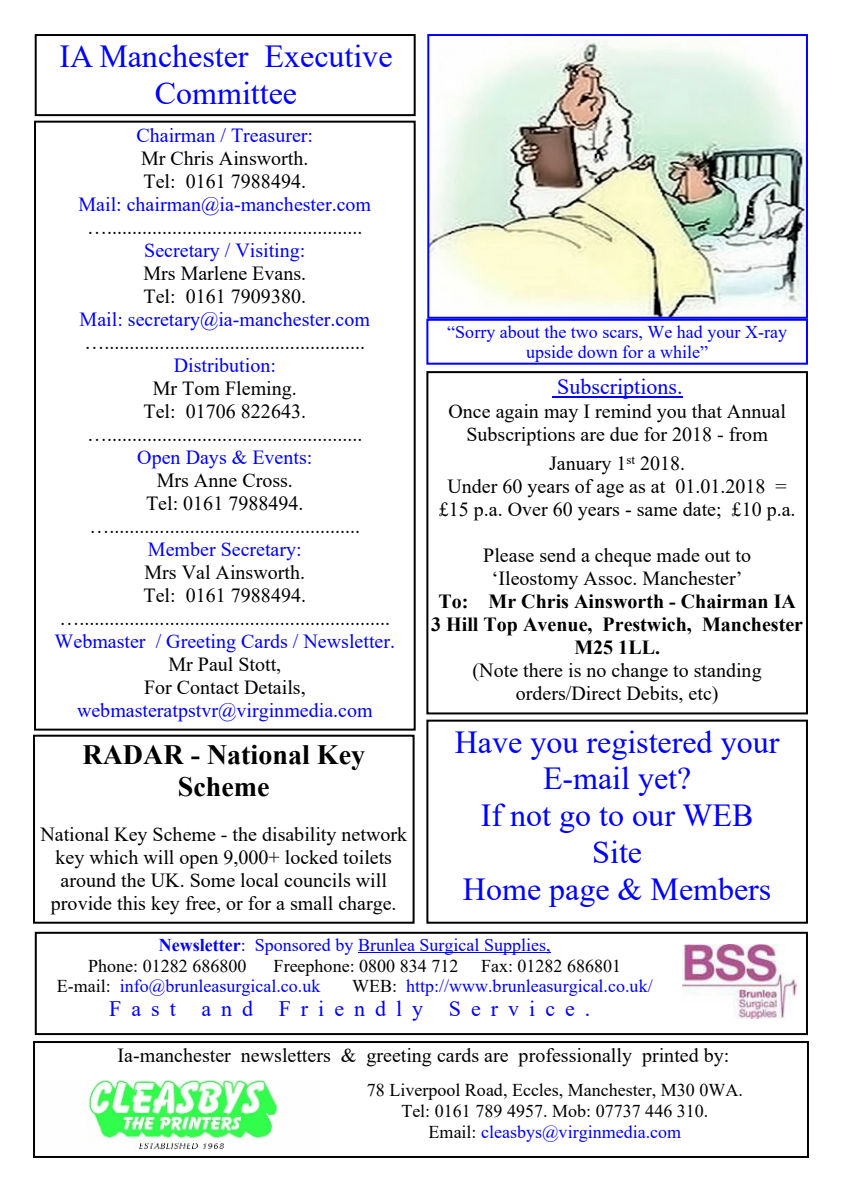
<style>
.page{position:relative;width:842px;height:1191px;background:#fff}
.page>*{position:absolute;margin:0;border:0;box-sizing:border-box;transform-origin:0 0}
.t1{font:32px/36.8px "Times New Roman";color:#00f;text-align:center}
.t2{font:700 28px/32.2px "Times New Roman";color:#000;text-align:center}
.t3{font:22px "Times New Roman";letter-spacing:.455em;color:#00f}
.t4{font:22px "Times New Roman";color:#00f}
.t5{font:20px/23px "Times New Roman";color:#000;text-align:center}
.t6{font:20px "Times New Roman";color:#00f}
.t7{font:700 20px/23px "Times New Roman";color:#000;text-align:center}
.t8{font:18px/20.6px "Times New Roman";color:#00f}
.t9{font:18px/20.6px "Times New Roman";color:#000;text-align:center}
.s1{font-weight:700}
.s2{color:#000}
.s3{color:#00f}
</style>
<div class="page">
<div style="left:35px;top:931px;width:773px;height:104px;border:2px solid #000"></div>
<hr style="left:358px;top:952px;width:193px;height:1px;background:#00f">
<img style="left:683px;top:944px;width:113px;height:74px">
<div style="left:33px;top:1041px;width:776px;height:117px;border:2px solid #000"></div>
<img style="left:88px;top:1080px;width:191px;height:70px">
<div style="left:35px;top:34px;width:381px;height:82px;border:2px solid #000"></div>
<div style="left:34px;top:121px;width:382px;height:609px;border:2px solid #000"></div>
<div style="left:33px;top:734px;width:382px;height:189px;border:2px solid #000"></div>
<img style="left:430px;top:40px;width:375px;height:276px">
<div style="left:427px;top:34px;width:381px;height:285px;border:2px solid #00f"></div>
<div style="left:426px;top:319px;width:382px;height:46px;border:2px solid #00f"></div>
<div style="left:426px;top:719px;width:382px;height:204px;border:2px solid #000"></div>
<div style="left:426px;top:371px;width:382px;height:343px;border:2px solid #000"></div>
<hr style="left:552px;top:396px;width:131px;height:1px;background:#00f">
<h1 class="t1" style="left:59px;top:41px;width:335px">IA Manchester Executive<br>Committee</h1>
<p class="t6" style="left:137px;top:128px;width:178px">Chairman / Treasurer:</p>
<p class="t5" style="left:141px;top:148px;width:169px;text-align:left">Mr Chris Ainsworth.<br>Tel: 0161 7988494.</p>
<p class="t6" style="left:78px;top:197px;width:294px">Mail: chairman@ia-manchester.com</p>
<p class="t5" style="left:87px;top:217px;width:277px">…...................................................</p>
<p class="t6" style="left:144px;top:243px;width:163px">Secretary / Visiting:</p>
<p class="t5" style="left:143px;top:263px;width:164px;text-align:left">Mrs Marlene Evans.<br>Tel: 0161 7909380.</p>
<p class="t6" style="left:80px;top:312px;width:292px">Mail: secretary@ia-manchester.com</p>
<p class="t5" style="left:85px;top:332px;width:282px">…....................................................</p>
<p class="t6" style="left:174px;top:358px;width:104px">Distribution:</p>
<p class="t5" style="left:87px;top:378px;width:277px">Mr Tom Fleming.<br>Tel: 01706 822643. …...................................................</p>
<p class="t6" style="left:137px;top:450px;width:177px">Open Days &amp; Events:</p>
<p class="t5" style="left:90px;top:470px;width:272px">Mrs Anne Cross.<br>Tel: 0161 7988494. …..................................................</p>
<p class="t6" style="left:148px;top:542px;width:155px">Member Secretary:</p>
<p class="t5" style="left:59px;top:562px;width:332px">Mrs Val Ainsworth.<br>Tel: 0161 7988494. …..............................................................</p>
<p class="t6" style="left:55px;top:633px;width:342px">Webmaster / Greeting Cards / Newsletter.</p>
<p class="t5" style="left:144px;top:654px;width:163px">Mr Paul Stott,<br>For Contact Details,</p>
<p class="t6" style="left:77px;top:702px;width:297px">webmasteratpstvr@virginmedia.com</p>
<h2 class="t2" style="left:82px;top:741px;width:284px">RADAR - National Key<br>Scheme</h2>
<p class="t5" style="left:40px;top:824px;width:368px">National Key Scheme - the disability network key which will open 9,000+ locked toilets around the UK. Some local councils will provide this key free, or for a small charge.</p>
<p class="t8" style="left:447px;top:323px;width:341px;text-align:center">“Sorry about the two scars, We had your X-ray upside down for a while”</p>
<p class="t4" style="left:557px;top:379px;width:127px">Subscriptions.</p>
<p class="t5" style="left:448px;top:401px;width:339px">Once again may I remind you that Annual<br>Subscriptions are due for 2018 - from</p>
<p class="t5" style="left:439px;top:453px;width:358px">January 1<sup>st</sup> 2018.<br>Under 60 years of age as at 01.01.2018 = £15 p.a. Over 60 years - same date; £10 p.a.</p>
<p class="t5" style="left:483px;top:545px;width:269px">Please send a cheque made out to ‘Ileostomy Assoc. Manchester’</p>
<p class="t7" style="left:431px;top:591px;width:373px">To: Mr Chris Ainsworth - Chairman IA<br>3 Hill Top Avenue, Prestwich, Manchester<br>M25 1LL.</p>
<p class="t5" style="left:473px;top:660px;width:290px">(Note there is no change to standing orders/Direct Debits, etc)</p>
<h1 class="t1" style="left:455px;top:726px;width:326px">Have you registered your<br>E-mail yet?<br>If not go to our WEB<br>Site<br>Home page &amp; Members</h1>
<p class="t8" style="left:88px;top:936px;width:464px;text-indent:71px"><span class="s1">Newsletter</span>: Sponsored by Brunlea Surgical Supplies,<br><span class="s2">Phone: 01282 686800</span></p>
<p class="t9" style="left:274px;top:957px;width:186px">Freephone: 0800 834 712</p>
<p class="t9" style="left:481px;top:957px;width:142px">Fax: 01282 686801</p>
<p class="t8" style="left:57px;top:977px;width:265px"><span class="s2">E-mail:</span> info@brunleasurgical.co.uk</p>
<p class="t8" style="left:352px;top:977px;width:302px"><span class="s2">WEB:</span> http://www.brunleasurgical.co.uk/</p>
<p class="t3" style="left:109px;top:1001px;width:483px">Fast and Friendly Service.</p>
<p class="t5" style="left:118px;top:1045px;width:613px">Ia-manchester newsletters &amp; greeting cards are professionally printed by:</p>
<p class="t9" style="left:367px;top:1081px;width:378px">78 Liverpool Road, Eccles, Manchester, M30 0WA.<br>Tel: 0161 789 4957. Mob: 07737 446 310.<br>Email: <span class="s3">cleasbys@virginmedia.com</span></p>
</div>
